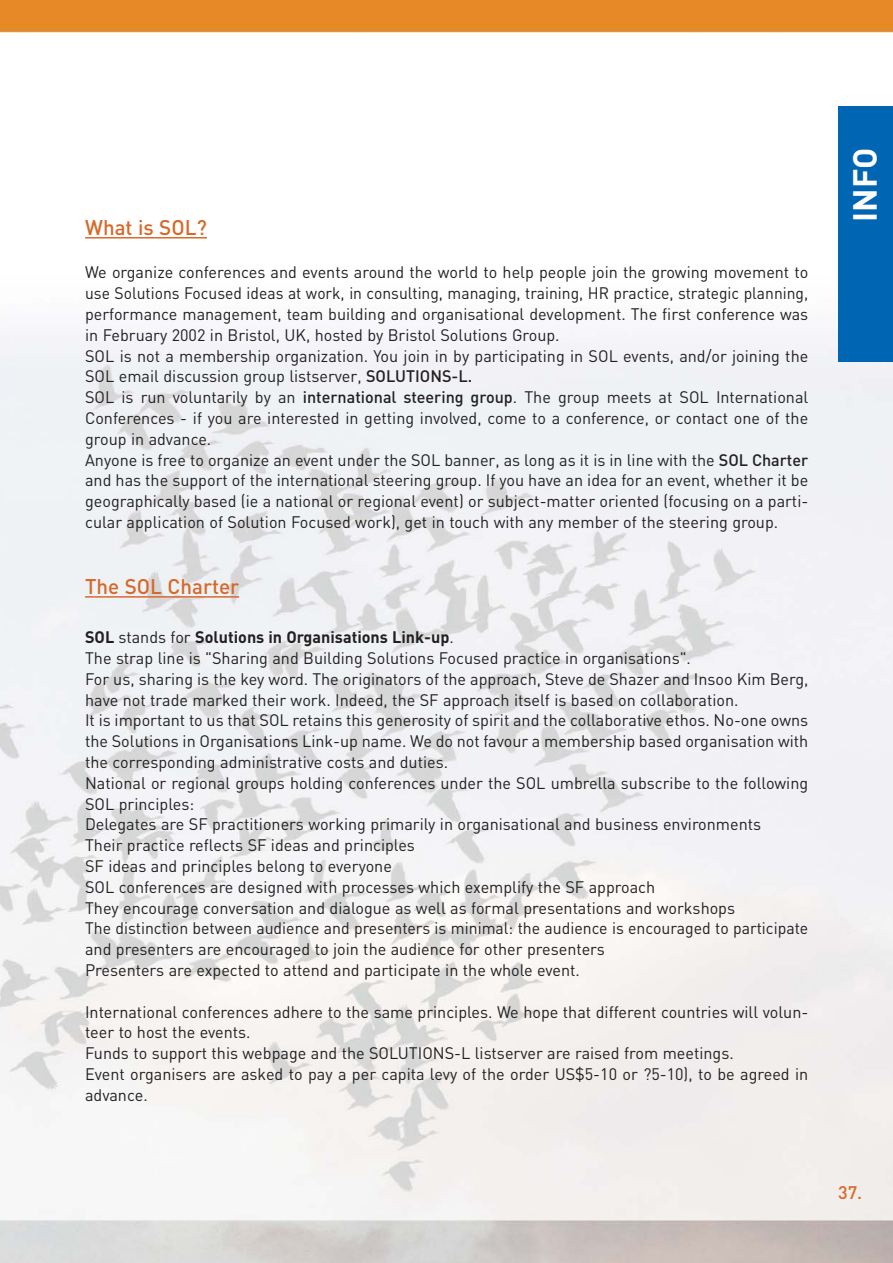
<style>
.page{position:relative;width:893px;height:1263px;background:#fff}
.page>*{position:absolute;margin:0;border:0;box-sizing:border-box;transform-origin:0 0}
.t1{font:700 33px "DIN";color:#fff}
.t2{font:500 21px "DIN";color:#d76829}
.t3{font:500 18px "DIN";color:#d76829}
.t4{font:16.5px/20.9px "DIN";color:#231f20}
.s1{font-weight:500}
.s2{font-weight:700}
</style>
<div class="page">
<img style="left:0;top:0;width:892px;height:1263px">
<hr style="left:85px;top:237px;width:122px;height:2px;background:#d76829">
<hr style="left:85px;top:596px;width:134px;height:2px;background:#d76829">
<hr style="left:219px;top:596px;width:20px;height:2px;background:#d76829">
<div style="left:838px;top:106px;width:54px;height:255px;background:#0066b3"></div>
<p class="t2" style="left:85px;top:220px;width:123px">What is SOL?</p>
<p class="t4" style="left:85px;top:264px;width:724px">We organize conferences and events around the world to help people join the growing movement to use Solutions Focused ideas at work, in consulting, managing, training, HR practice, strategic planning, performance management, team building and organisational development. The first conference was in February 2002 in Bristol, UK, hosted by Bristol Solutions Group.<br>SOL is not a membership organization. You join in by participating in SOL events, and/or joining the SOL email discussion group listserver, <span class="s1">SOLUTIONS-L.<br></span>SOL is run voluntarily by an <span class="s1">international steering group</span>. The group meets at SOL International Conferences - if you are interested in getting involved, come to a conference, or contact one of the group in advance.<br>Anyone is free to organize an event under the SOL banner, as long as it is in line with the <span class="s1">SOL Charter </span>and has the support of the international steering group. If you have an idea for an event, whether it be geographically based (ie a national or regional event) or subject-matter oriented (focusing on a parti&shy;cular application of Solution Focused work), get in touch with any member of the steering group.</p>
<p class="t2" style="left:85px;top:579px;width:156px">The SOL Charter</p>
<p class="t4" style="left:85px;top:629px;width:724px"><span class="s2">SOL</span> stands for <span class="s2">Solutions in Organisations Link-up</span>.<br>The strap line is "Sharing and Building Solutions Focused practice in organisations".<br>For us, sharing is the key word. The originators of the approach, Steve de Shazer and Insoo Kim Berg, have not trade marked their work. Indeed, the SF approach itself is based on collaboration.<br>It is important to us that SOL retains this generosity of spirit and the collaborative ethos. No-one owns the Solutions in Organisations Link-up name. We do not favour a membership based organisation with the corresponding administrative costs and duties.<br>National or regional groups holding conferences under the SOL umbrella subscribe to the following SOL principles:<br>Delegates are SF practitioners working primarily in organisational and business environments<br>Their practice reflects SF ideas and principles<br>SF ideas and principles belong to everyone<br>SOL conferences are designed with processes which exemplify the SF approach<br>They encourage conversation and dialogue as well as formal presentations and workshops<br>The distinction between audience and presenters is minimal: the audience is encouraged to participate and presenters are encouraged to join the audience for other presenters<br>Presenters are expected to attend and participate in the whole event.</p>
<p class="t4" style="left:85px;top:1003px;width:724px">International conferences adhere to the same principles. We hope that different countries will volun&shy;teer to host the events.<br>Funds to support this webpage and the SOLUTIONS-L listserver are raised from meetings.<br>Event organisers are asked to pay a per capita levy of the order US$5-10 or ?5-10), to be agreed in advance.</p>
<h1 class="t1" style="left:853px;top:222px;width:75px;rotate:-90deg">INFO</h1>
<p class="t3" style="left:838px;top:1186px;width:26px">37.</p>
</div>
